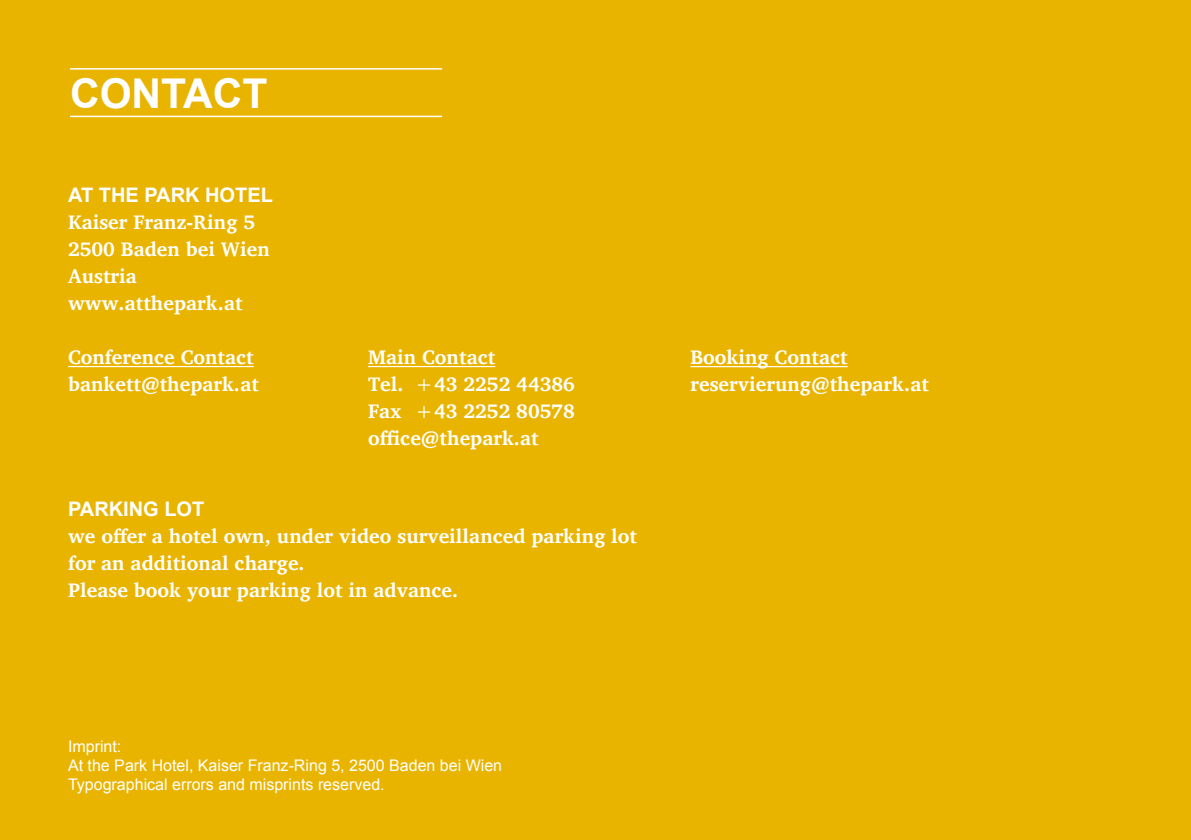
<style>
.page{position:relative;width:1191px;height:840px;background:#fff}
.page>*{position:absolute;margin:0;border:0;box-sizing:border-box;transform-origin:0 0}
.t1{font:700 41px "Arial";color:#fff}
.t2{font:700 20px/27px "Charis SIL";color:#fff}
.t3{font:700 20px "Arial";color:#fff}
.t4{font:16px/19.2px "Arial";color:#fff}
</style>
<div class="page">
<div style="left:0;top:0;width:1191px;height:839px;background:#e9b400"></div>
<hr style="left:68px;top:366px;width:186px;height:1px;background:#fff">
<hr style="left:70px;top:68px;width:372px;height:2px;background:#fff">
<hr style="left:70px;top:116px;width:372px;height:1px;background:#fff">
<hr style="left:368px;top:366px;width:127px;height:1px;background:#fff">
<hr style="left:690px;top:366px;width:157px;height:1px;background:#fff">
<h1 class="t1" style="left:70px;top:66px;width:199px">CONTACT</h1>
<p class="t3" style="left:68px;top:181px;width:206px">AT THE PARK HOTEL</p>
<p class="t2" style="left:68px;top:208px;width:203px">Kaiser Franz-Ring 5<br>2500 Baden bei Wien<br>Austria www.atthepark.at</p>
<p class="t2" style="left:68px;top:343px;width:192px">Conference Contact bankett@thepark.at</p>
<p class="t2" style="left:368px;top:343px;width:208px">Main Contact<br>Tel. +43 2252 44386<br>Fax +43 2252 80578 office@thepark.at</p>
<p class="t3" style="left:68px;top:495px;width:138px">PARKING LOT</p>
<p class="t2" style="left:68px;top:522px;width:570px">we offer a hotel own, under video surveillanced parking lot for an additional charge.<br>Please book your parking lot in advance.</p>
<p class="t2" style="left:690px;top:343px;width:240px">Booking Contact reservierung@thepark.at</p>
<p class="t4" style="left:68px;top:736px;width:435px">Imprint:<br>At the Park Hotel, Kaiser Franz-Ring 5, 2500 Baden bei Wien<br>Typographical errors and misprints reserved.</p>
</div>
